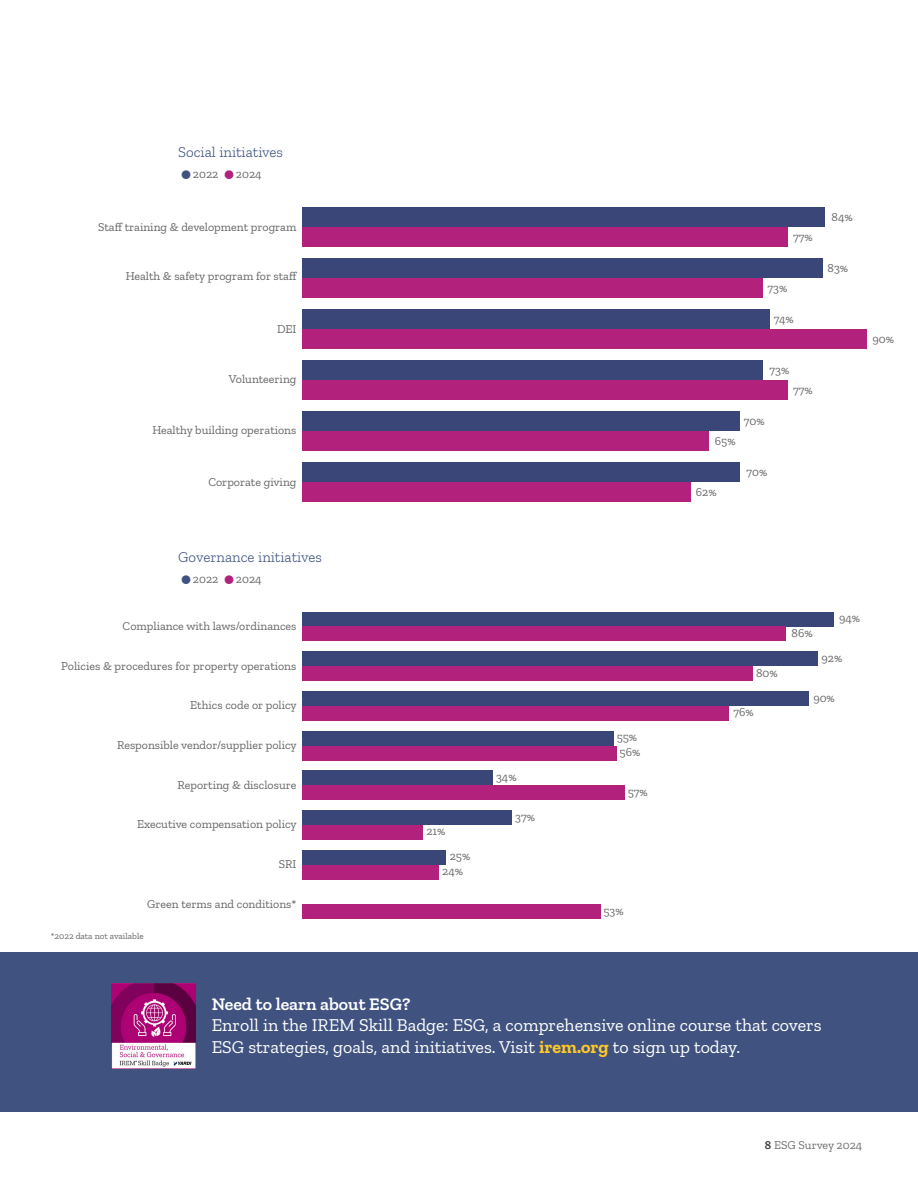
<style>
.page{position:relative;width:918px;height:1188px;background:#fff}
.page>*{position:absolute;margin:0;border:0;box-sizing:border-box;transform-origin:0 0}
.t1{font:18px/21.6px "Zilla Slab";color:#fff}
.t2{font:600 18px "Zilla Slab";color:#fff}
.t3{font:300 15px "Zilla Slab";color:#405380}
.t4{font:12px "Zilla Slab";color:#666}
.t5{font:12px "Zilla Slab";color:#6d6e71}
.t6{font:9px "Zilla Slab";color:#666}
.s1{font-weight:700;color:#fec827}
.s2{font-weight:600;color:#3e3e3f}
</style>
<div class="page">
<div style="left:0;top:952px;width:918px;height:160px;background:#405380"></div>
<img style="left:111px;top:984px;width:85px;height:84px">
<div style="left:302px;top:207px;width:523px;height:20px;background:#3b4678"></div>
<div style="left:302px;top:612px;width:532px;height:14px;background:#3b4678"></div>
<div style="left:302px;top:651px;width:516px;height:15px;background:#3b4678"></div>
<div style="left:302px;top:691px;width:507px;height:15px;background:#3b4678"></div>
<div style="left:302px;top:731px;width:311px;height:15px;background:#3b4678"></div>
<div style="left:302px;top:771px;width:191px;height:14px;background:#3b4678"></div>
<div style="left:302px;top:810px;width:210px;height:15px;background:#3b4678"></div>
<div style="left:302px;top:850px;width:144px;height:15px;background:#3b4678"></div>
<div style="left:302px;top:627px;width:484px;height:14px;background:#b2217b"></div>
<div style="left:302px;top:666px;width:451px;height:15px;background:#b2217b"></div>
<div style="left:302px;top:706px;width:427px;height:15px;background:#b2217b"></div>
<div style="left:302px;top:746px;width:315px;height:14px;background:#b2217b"></div>
<div style="left:302px;top:785px;width:323px;height:15px;background:#b2217b"></div>
<div style="left:302px;top:825px;width:121px;height:15px;background:#b2217b"></div>
<div style="left:302px;top:865px;width:137px;height:15px;background:#b2217b"></div>
<div style="left:302px;top:905px;width:298px;height:14px;background:#b2217b"></div>
<div style="left:302px;top:258px;width:521px;height:20px;background:#3b4678"></div>
<div style="left:302px;top:309px;width:468px;height:20px;background:#3b4678"></div>
<div style="left:302px;top:360px;width:461px;height:20px;background:#3b4678"></div>
<div style="left:302px;top:411px;width:438px;height:20px;background:#3b4678"></div>
<div style="left:302px;top:462px;width:438px;height:20px;background:#3b4678"></div>
<div style="left:302px;top:227px;width:486px;height:20px;background:#b2217b"></div>
<div style="left:302px;top:278px;width:461px;height:20px;background:#b2217b"></div>
<div style="left:302px;top:329px;width:565px;height:20px;background:#b2217b"></div>
<div style="left:302px;top:380px;width:486px;height:20px;background:#b2217b"></div>
<div style="left:302px;top:431px;width:407px;height:20px;background:#b2217b"></div>
<div style="left:302px;top:482px;width:389px;height:20px;background:#b2217b"></div>
<p class="t3" style="left:178px;top:143px;width:106px">Social initiatives</p>
<p class="t4" style="left:193px;top:167px;width:27px">2022</p>
<p class="t4" style="left:236px;top:167px;width:27px">2024</p>
<p class="t4" style="left:98px;top:220px;width:200px">Staff training &amp; development program</p>
<p class="t4" style="left:126px;top:270px;width:173px">Health &amp; safety program for staff</p>
<p class="t4" style="left:277px;top:322px;width:21px">DEI</p>
<p class="t4" style="left:229px;top:373px;width:69px">Volunteering</p>
<p class="t4" style="left:152px;top:423px;width:146px">Healthy building operations</p>
<p class="t4" style="left:208px;top:475px;width:90px">Corporate giving</p>
<p class="t3" style="left:178px;top:548px;width:145px">Governance initiatives</p>
<p class="t4" style="left:193px;top:572px;width:27px">2022</p>
<p class="t4" style="left:236px;top:572px;width:27px">2024</p>
<p class="t4" style="left:123px;top:619px;width:175px">Compliance with laws/ordinances</p>
<p class="t4" style="left:61px;top:659px;width:237px">Policies &amp; procedures for property operations</p>
<p class="t4" style="left:190px;top:699px;width:108px">Ethics code or policy</p>
<p class="t4" style="left:117px;top:738px;width:181px">Responsible vendor/supplier policy</p>
<p class="t4" style="left:178px;top:778px;width:120px">Reporting &amp; disclosure</p>
<p class="t4" style="left:137px;top:818px;width:161px">Executive compensation policy</p>
<p class="t4" style="left:279px;top:858px;width:19px">SRI</p>
<p class="t4" style="left:147px;top:897px;width:151px">Green terms and conditions*</p>
<p class="t6" style="left:51px;top:931px;width:94px">*2022 data not available</p>
<p class="t4" style="left:426px;top:825px;width:21px">21%</p>
<p class="t4" style="left:442px;top:865px;width:22px">24%</p>
<p class="t4" style="left:450px;top:850px;width:22px">25%</p>
<p class="t4" style="left:496px;top:770px;width:22px">34%</p>
<p class="t4" style="left:515px;top:810px;width:21px">37%</p>
<p class="t4" style="left:617px;top:731px;width:22px">55%</p>
<p class="t4" style="left:620px;top:745px;width:22px">56%</p>
<p class="t4" style="left:628px;top:785px;width:22px">57%</p>
<p class="t4" style="left:603px;top:904px;width:22px">53%</p>
<p class="t4" style="left:793px;top:230px;width:21px">77%</p>
<p class="t4" style="left:768px;top:281px;width:21px">73%</p>
<p class="t4" style="left:774px;top:312px;width:22px">74%</p>
<p class="t4" style="left:832px;top:210px;width:23px">84%</p>
<p class="t4" style="left:828px;top:261px;width:22px">83%</p>
<p class="t4" style="left:770px;top:363px;width:21px">73%</p>
<p class="t4" style="left:793px;top:383px;width:21px">77%</p>
<p class="t4" style="left:715px;top:434px;width:22px">65%</p>
<p class="t4" style="left:744px;top:414px;width:22px">70%</p>
<p class="t4" style="left:696px;top:485px;width:22px">62%</p>
<p class="t4" style="left:746px;top:465px;width:22px">70%</p>
<p class="t4" style="left:873px;top:332px;width:23px">90%</p>
<p class="t4" style="left:756px;top:666px;width:23px">80%</p>
<p class="t4" style="left:733px;top:706px;width:22px">76%</p>
<p class="t4" style="left:839px;top:612px;width:23px">94%</p>
<p class="t4" style="left:822px;top:651px;width:22px">92%</p>
<p class="t4" style="left:813px;top:691px;width:23px">90%</p>
<p class="t4" style="left:792px;top:626px;width:23px">86%</p>
<h1 class="t2" style="left:212px;top:994px;width:200px">Need to learn about ESG?</h1>
<h1 class="t1" style="left:212px;top:1015px;width:612px">Enroll in the IREM Skill Badge: ESG, a comprehensive online course that covers<br>ESG strategies, goals, and initiatives. Visit <span class="s1">irem.org</span> to sign up today.</h1>
<p class="t5" style="left:765px;top:1139px;width:99px"><span class="s2">8</span> ESG Survey 2024</p>
</div>
